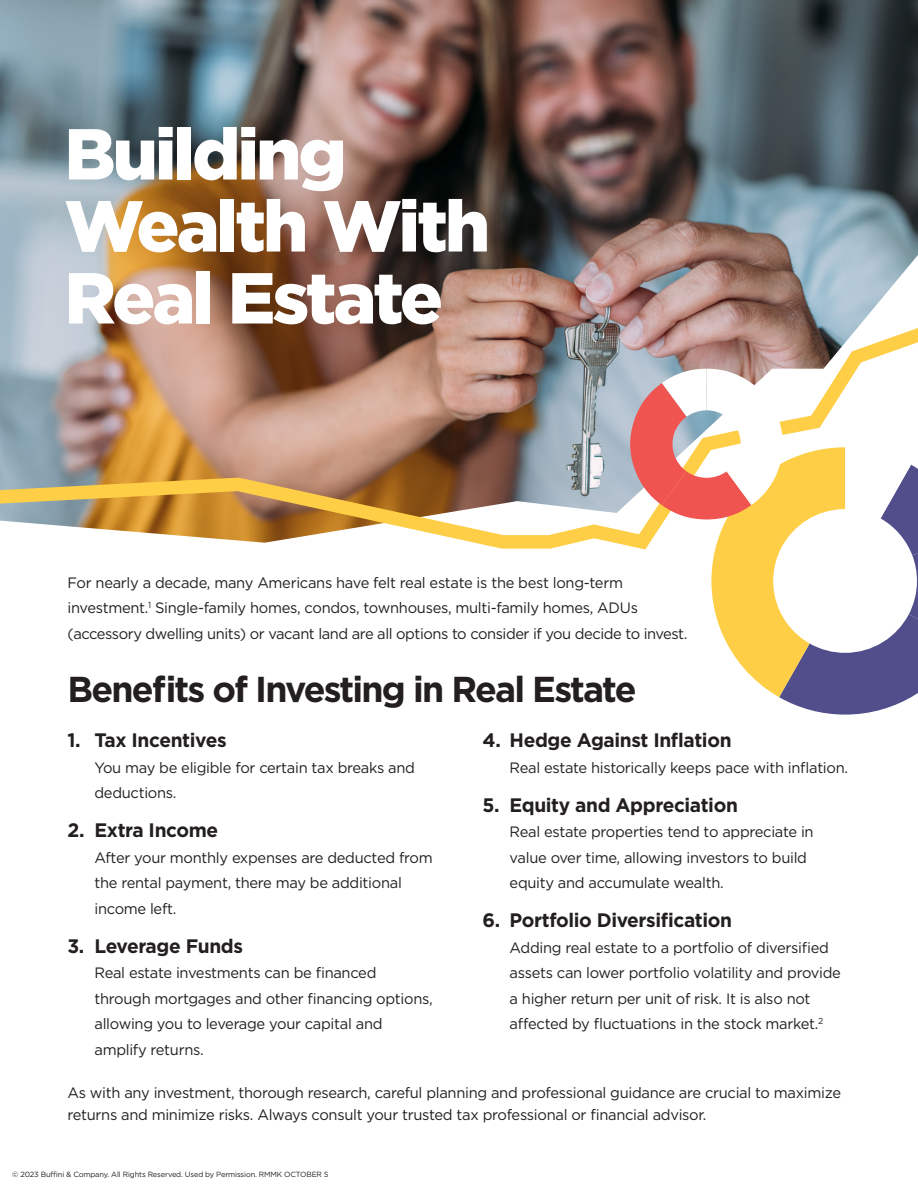
<style>
.page{position:relative;width:918px;height:1188px;background:#fff}
.page>*{position:absolute;margin:0;border:0;box-sizing:border-box;transform-origin:0 0}
.t1{font:900 72px/72px "Gotham";letter-spacing:-.04em;color:#fff}
.t2{font:700 36px "Gotham";letter-spacing:-.05em;color:#231f20}
._10_pt_text{font:700 19.5px "Gotham";letter-spacing:-.02em;color:#231f20}
._10_pt_text-2{font:15px/25.5px "Gotham";letter-spacing:-.02em;color:#231f20}
.t3{font:7.5px "Gotham";letter-spacing:-.02em;color:#231f20}
</style>
<div class="page">
<img style="left:0;top:0;width:918px;height:303px">
<img style="left:0;top:303px;width:918px;height:246px">
<svg style="left:629px;top:369px;width:289px;height:346px"></svg>
<p class="t1" style="left:64px;top:117px;width:427px">Building<br>Wealth With<br>Real Estate</p>
<p class="_10_pt_text-2" style="left:68px;top:569px;width:621px">For nearly a decade, many Americans have felt real estate is the best long-term investment.<sup>1</sup> Single-family homes, condos, townhouses, multi-family homes, ADUs (accessory dwelling units) or vacant land are all options to consider if you decide to invest.</p>
<p class="t2" style="left:68px;top:666px;width:571px">Benefits of Investing in Real Estate</p>
<p class="_10_pt_text" style="left:68px;top:727px;width:161px">1. Tax Incentives</p>
<p class="_10_pt_text-2" style="left:94px;top:754px;width:322px">You may be eligible for certain tax breaks and deductions.</p>
<p class="_10_pt_text" style="left:68px;top:817px;width:152px">2. Extra Income</p>
<p class="_10_pt_text-2" style="left:94px;top:844px;width:340px">After your monthly expenses are deducted from the rental payment, there may be additional income left.</p>
<p class="_10_pt_text" style="left:68px;top:933px;width:177px">3. Leverage Funds</p>
<p class="_10_pt_text-2" style="left:94px;top:960px;width:340px">Real estate investments can be financed through mortgages and other financing options, allowing you to leverage your capital and amplify returns.</p>
<p class="_10_pt_text" style="left:483px;top:727px;width:250px">4. Hedge Against Inflation</p>
<p class="_10_pt_text-2" style="left:510px;top:754px;width:340px">Real estate historically keeps pace with inflation.</p>
<p class="_10_pt_text" style="left:483px;top:792px;width:257px">5. Equity and Appreciation</p>
<p class="_10_pt_text-2" style="left:510px;top:819px;width:306px">Real estate properties tend to appreciate in value over time, allowing investors to build equity and accumulate wealth.</p>
<p class="_10_pt_text" style="left:483px;top:907px;width:251px">6. Portfolio Diversification</p>
<p class="_10_pt_text-2" style="left:510px;top:934px;width:333px">Adding real estate to a portfolio of diversified assets can lower portfolio volatility and provide a higher return per unit of risk. It is also not affected by fluctuations in the stock market.<sup>2</sup></p>
<p class="_10_pt_text-2" style="left:68px;top:1081px;width:775px;line-height:22.5px">As with any investment, thorough research, careful planning and professional guidance are crucial to maximize returns and minimize risks. Always consult your trusted tax professional or financial advisor.</p>
<p class="t3" style="left:12px;top:1169px;width:318px">© 2023 Buffini &amp; Company. All Rights Reserved. Used by Permission. RMMK OCTOBER S</p>
</div>
